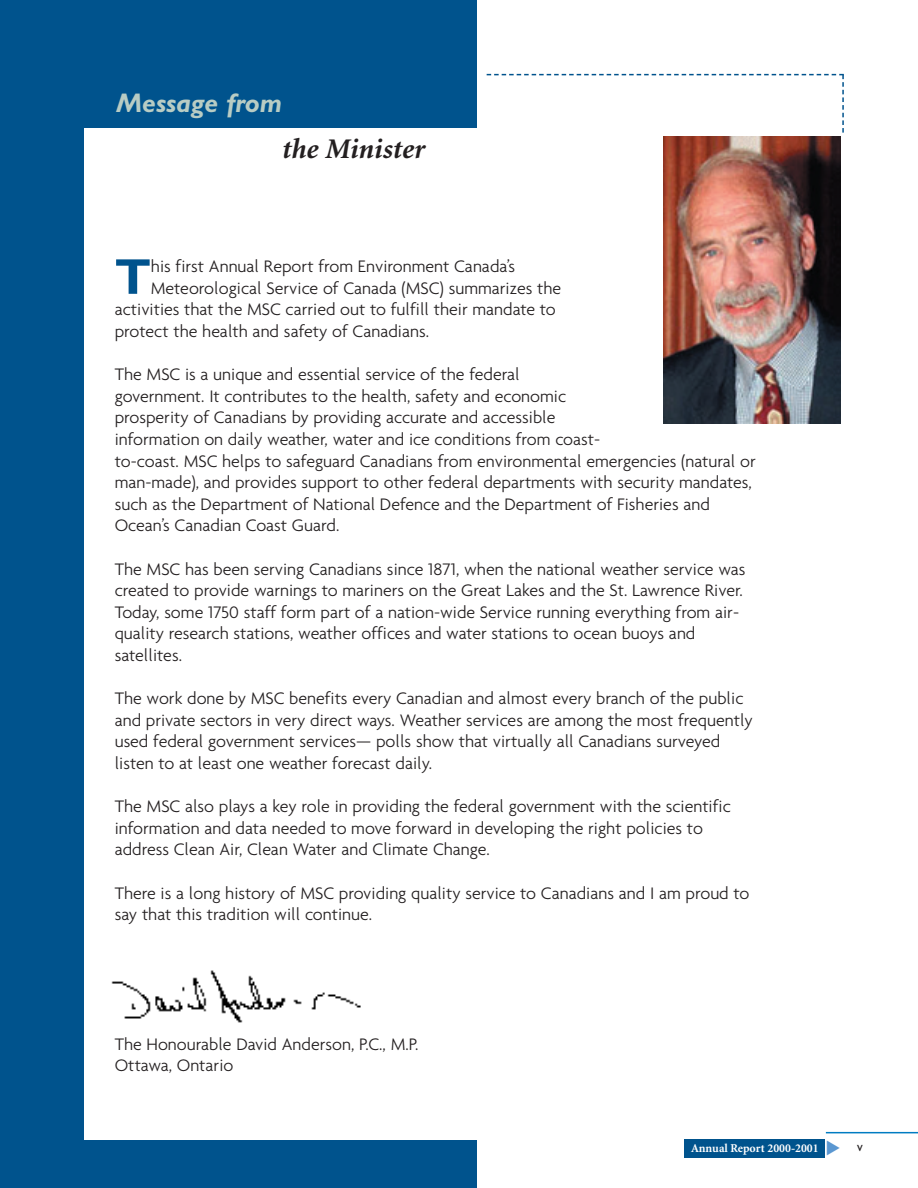
<style>
.page{position:relative;width:918px;height:1188px;background:#fff}
.page>*{position:absolute;margin:0;border:0;box-sizing:border-box;transform-origin:0 0}
.t1{font:700 50.55px "Gill Sans";color:#00538d}
.t2{font:italic 700 28.5px "Minion";color:#231f20}
.t3{font:italic 700 27px "Gill Sans";color:#b8ccc4}
.t4{font:300 18px/21.6px "Agenda";color:#231f20}
.t5{font:500 13.5px "Agenda";color:#231f20}
.t6{font:700 12px "Minion";color:#fff}
</style>
<div class="page">
<div style="left:1px;top:0;width:475px;height:1187px;background:#00538d"></div>
<div style="left:84px;top:128px;width:674px;height:1012px;background:#fff"></div>
<img style="left:664px;top:137px;width:176px;height:287px">
<svg style="left:487px;top:74px;width:357px;height:59px"></svg>
<div style="left:685px;top:1139px;width:140px;height:18px;background:#00538d"></div>
<hr style="left:826px;top:1132px;width:92px;height:1px;background:#007cc2">
<img style="left:111px;top:970px;width:250px;height:53px">
<h3 class="t3" style="left:117px;top:93px;width:167px">Message from</h3>
<h2 class="t2" style="left:282px;top:137px;width:144px">the Minister</h2>
<h1 class="t1" style="left:115px;top:259px;width:38px">T</h1>
<p class="t4" style="left:151px;top:257px;width:366px">his first Annual Report from Environment Canada’s</p>
<p class="t4" style="left:151px;top:279px;width:412px">Meteorological Service of Canada (MSC) summarizes the</p>
<p class="t4" style="left:115px;top:300px;width:443px">activities that the MSC carried out to fulfill their mandate to</p>
<p class="t4" style="left:115px;top:322px;width:316px">protect the health and safety of Canadians.</p>
<p class="t4" style="left:115px;top:365px;width:643px">The MSC is a unique and essential service of the federal<br>government. It contributes to the health, safety and economic<br>prosperity of Canadians by providing accurate and accessible<br>information on daily weather, water and ice conditions from coast-<br>to-coast. MSC helps to safeguard Canadians from environmental emergencies (natural or man-made), and provides support to other federal departments with security mandates, such as the Department of National Defence and the Department of Fisheries and Ocean’s Canadian Coast Guard.</p>
<p class="t4" style="left:115px;top:559px;width:632px">The MSC has been serving Canadians since 1871, when the national weather service was created to provide warnings to mariners on the Great Lakes and the St. Lawrence River.<br>Today, some 1750 staff form part of a nation-wide Service running everything from air&shy;quality research stations, weather offices and water stations to ocean buoys and satellites.</p>
<p class="t4" style="left:115px;top:689px;width:640px">The work done by MSC benefits every Canadian and almost every branch of the public and private sectors in very direct ways. Weather services are among the most frequently used federal government services— polls show that virtually all Canadians surveyed listen to at least one weather forecast daily.</p>
<p class="t4" style="left:115px;top:797px;width:618px">The MSC also plays a key role in providing the federal government with the scientific information and data needed to move forward in developing the right policies to address Clean Air, Clean Water and Climate Change.</p>
<p class="t4" style="left:115px;top:883px;width:636px">There is a long history of MSC providing quality service to Canadians and I am proud to say that this tradition will continue.</p>
<p class="t4" style="left:115px;top:1035px;width:305px">The Honourable David Anderson, P.C., M.P.<br>Ottawa, Ontario</p>
<p class="t6" style="left:691px;top:1143px;width:129px">Annual Report 2000-2001</p>
<p class="t5" style="left:857px;top:1142px;width:8px">v</p>
</div>
